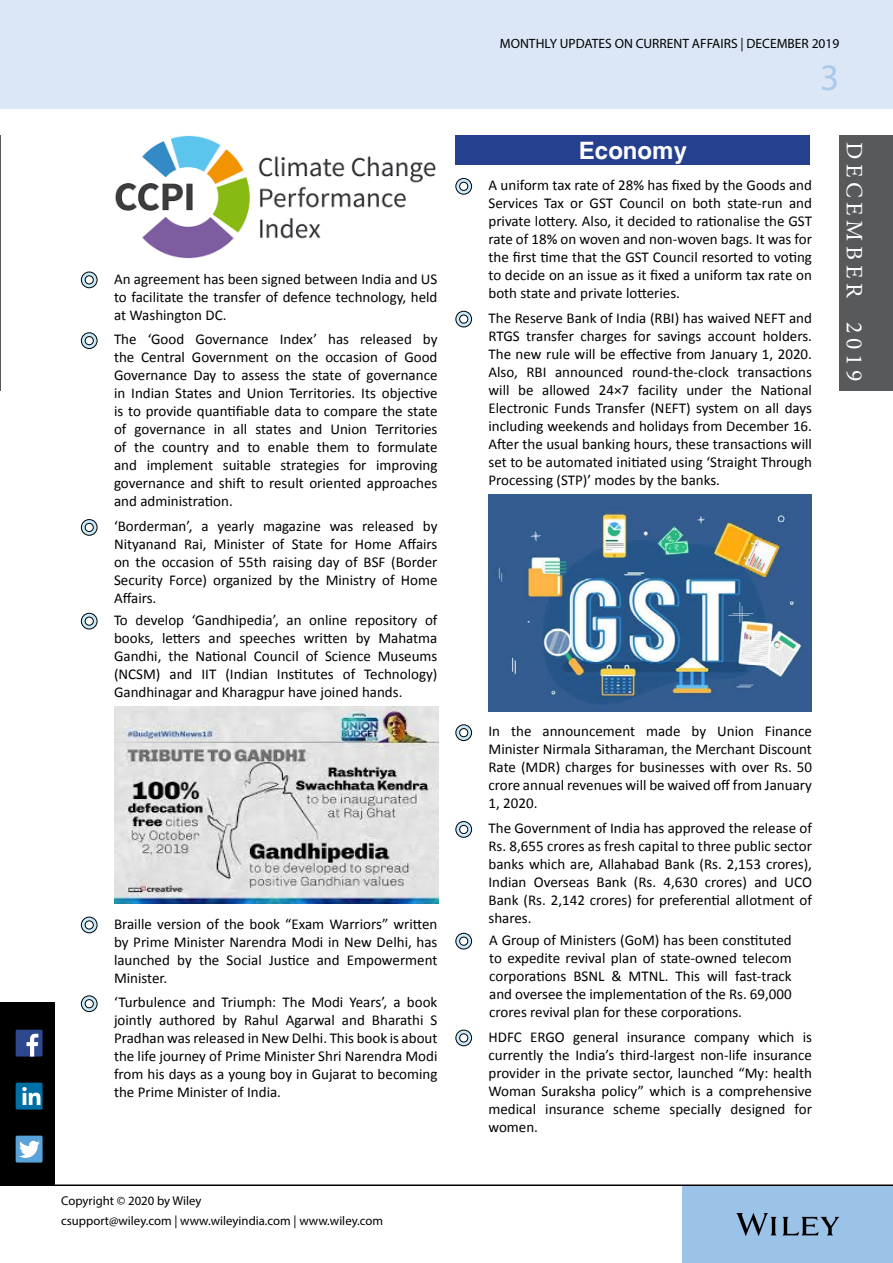
<style>
.page{position:relative;width:893px;height:1263px;background:#fff}
.page>*{position:absolute;margin:0;border:0;box-sizing:border-box;transform-origin:0 0}
.t1{font:37.5px "Myriad Pro";color:#abcaea}
.t2{font:700 24px "Helvetica";color:#fff}
.t3{font:23.55px "Minion Pro";letter-spacing:.2em;color:#fff}
.t4{font:15px/18px "Calibri";color:#000;text-align:justify}
.t5{font:13.5px "Myriad Pro";color:#000}
.t6{font:12.75px "Myriad Pro";color:#000}
</style>
<div class="page">
<div style="left:683px;top:1186px;width:210px;height:77px;background:#9bc2e7"></div>
<div style="left:1px;top:0;width:892px;height:108px;background:#dbe7f6"></div>
<svg style="left:736px;top:1213px;width:103px;height:23px"></svg>
<hr style="left:0;top:1184px;width:893px;height:2px;background:#000">
<div style="left:0;top:1002px;width:54px;height:182px;background:#000"></div>
<hr style="left:0;top:135px;width:1px;height:256px;background:#58595b">
<div style="left:839px;top:135px;width:54px;height:256px;background:#58595b"></div>
<div style="left:16px;top:1136px;width:27px;height:26px;background:#59a3da"></div>
<svg style="left:19px;top:1141px;width:21px;height:17px"></svg>
<div style="left:16px;top:1030px;width:27px;height:26px;background:#2e4890"></div>
<svg style="left:27px;top:1034px;width:11px;height:22px"></svg>
<div style="left:16px;top:1083px;width:27px;height:26px;background:#006fa5"></div>
<svg style="left:22px;top:1087px;width:18px;height:18px"></svg>
<img style="left:115px;top:135px;width:321px;height:124px">
<svg style="left:81px;top:272px;width:16px;height:16px"></svg>
<div style="left:81px;top:272px;width:16px;height:16px;border:1px solid #000;border-radius:50%"></div>
<div style="left:85px;top:276px;width:8px;height:8px;background:#fff;border-radius:50%"></div>
<div style="left:85px;top:275px;width:9px;height:9px;border:1px solid #000;border-radius:50%"></div>
<svg style="left:81px;top:333px;width:16px;height:15px"></svg>
<div style="left:81px;top:332px;width:16px;height:17px;border:1px solid #000;border-radius:50%"></div>
<div style="left:85px;top:337px;width:8px;height:8px;background:#fff;border-radius:50%"></div>
<div style="left:85px;top:336px;width:9px;height:9px;border:1px solid #000;border-radius:50%"></div>
<svg style="left:81px;top:519px;width:16px;height:16px"></svg>
<div style="left:81px;top:519px;width:16px;height:17px;border:1px solid #000;border-radius:50%"></div>
<div style="left:85px;top:523px;width:8px;height:8px;background:#fff;border-radius:50%"></div>
<div style="left:85px;top:523px;width:9px;height:9px;border:1px solid #000;border-radius:50%"></div>
<svg style="left:81px;top:613px;width:16px;height:16px"></svg>
<div style="left:81px;top:613px;width:16px;height:16px;border:1px solid #000;border-radius:50%"></div>
<div style="left:85px;top:617px;width:8px;height:8px;background:#fff;border-radius:50%"></div>
<div style="left:85px;top:617px;width:9px;height:9px;border:1px solid #000;border-radius:50%"></div>
<img style="left:114px;top:707px;width:325px;height:197px">
<svg style="left:81px;top:917px;width:16px;height:16px"></svg>
<div style="left:81px;top:917px;width:16px;height:16px;border:1px solid #000;border-radius:50%"></div>
<div style="left:85px;top:921px;width:8px;height:8px;background:#fff;border-radius:50%"></div>
<div style="left:85px;top:920px;width:9px;height:9px;border:1px solid #000;border-radius:50%"></div>
<svg style="left:81px;top:996px;width:16px;height:15px"></svg>
<div style="left:81px;top:995px;width:16px;height:17px;border:1px solid #000;border-radius:50%"></div>
<div style="left:85px;top:1000px;width:8px;height:8px;background:#fff;border-radius:50%"></div>
<div style="left:85px;top:999px;width:9px;height:9px;border:1px solid #000;border-radius:50%"></div>
<div style="left:455px;top:135px;width:355px;height:30px;background:#25408f"></div>
<svg style="left:456px;top:178px;width:16px;height:16px"></svg>
<div style="left:455px;top:178px;width:17px;height:17px;border:1px solid #000;border-radius:50%"></div>
<div style="left:460px;top:182px;width:8px;height:8px;background:#fff;border-radius:50%"></div>
<div style="left:459px;top:182px;width:9px;height:9px;border:1px solid #000;border-radius:50%"></div>
<svg style="left:456px;top:311px;width:16px;height:16px"></svg>
<div style="left:455px;top:311px;width:17px;height:16px;border:1px solid #000;border-radius:50%"></div>
<div style="left:460px;top:315px;width:8px;height:8px;background:#fff;border-radius:50%"></div>
<div style="left:459px;top:315px;width:9px;height:9px;border:1px solid #000;border-radius:50%"></div>
<img style="left:488px;top:495px;width:324px;height:217px">
<svg style="left:456px;top:725px;width:16px;height:15px"></svg>
<div style="left:455px;top:724px;width:17px;height:17px;border:1px solid #000;border-radius:50%"></div>
<div style="left:460px;top:729px;width:8px;height:8px;background:#fff;border-radius:50%"></div>
<div style="left:459px;top:728px;width:9px;height:9px;border:1px solid #000;border-radius:50%"></div>
<svg style="left:456px;top:821px;width:16px;height:16px"></svg>
<div style="left:455px;top:821px;width:17px;height:17px;border:1px solid #000;border-radius:50%"></div>
<div style="left:460px;top:825px;width:8px;height:8px;background:#fff;border-radius:50%"></div>
<div style="left:459px;top:825px;width:9px;height:9px;border:1px solid #000;border-radius:50%"></div>
<svg style="left:456px;top:933px;width:16px;height:16px"></svg>
<div style="left:455px;top:933px;width:17px;height:16px;border:1px solid #000;border-radius:50%"></div>
<div style="left:460px;top:937px;width:8px;height:8px;background:#fff;border-radius:50%"></div>
<div style="left:459px;top:937px;width:9px;height:9px;border:1px solid #000;border-radius:50%"></div>
<svg style="left:456px;top:1030px;width:16px;height:16px"></svg>
<div style="left:455px;top:1030px;width:17px;height:16px;border:1px solid #000;border-radius:50%"></div>
<div style="left:460px;top:1034px;width:8px;height:8px;background:#fff;border-radius:50%"></div>
<div style="left:459px;top:1033px;width:9px;height:9px;border:1px solid #000;border-radius:50%"></div>
<p class="t4" style="left:114px;top:270px;width:325px">An agreement has been signed between India and US to facilitate the transfer of defence technology, held at Washington DC.</p>
<p class="t4" style="left:114px;top:330px;width:325px">The ‘Good Governance Index’ has released by the Central Government on the occasion of Good Governance Day to assess the state of governance in Indian States and Union Territories. Its objective is to provide quantifiable data to compare the state of governance in all states and Union Territories of the country and to enable them to formulate and implement suitable strategies for improving governance and shift to result oriented approaches and administration.</p>
<p class="t4" style="left:114px;top:517px;width:325px">‘Borderman’, a yearly magazine was released by Nityanand Rai, Minister of State for Home Affairs on the occasion of 55th raising day of BSF (Border Security Force) organized by the Ministry of Home Affairs.</p>
<p class="t4" style="left:114px;top:611px;width:325px">To develop ‘Gandhipedia’, an online repository of books, letters and speeches written by Mahatma Gandhi, the National Council of Science Museums (NCSM) and IIT (Indian Institutes of Technology)<br>Gandhinagar and Kharagpur have joined hands.</p>
<p class="t4" style="left:114px;top:915px;width:325px">Braille version of the book “Exam Warriors” written by Prime Minister Narendra Modi in New Delhi, has launched by the Social Justice and Empowerment Minister.</p>
<p class="t4" style="left:114px;top:993px;width:325px">‘Turbulence and Triumph: The Modi Years’, a book jointly authored by Rahul Agarwal and Bharathi S Pradhan was released in New Delhi. This book is about the life journey of Prime Minister Shri Narendra Modi from his days as a young boy in Gujarat to becoming the Prime Minister of India.</p>
<p class="t6" style="left:61px;top:1193px;width:142px">Copyright © 2020 by Wiley</p>
<p class="t6" style="left:61px;top:1212px;width:323px">csupport@wiley.com | www.wileyindia.com | www.wiley.com</p>
<p class="t5" style="left:500px;top:35px;width:341px">MONTHLY UPDATES ON CURRENT AFFAIRS | DECEMBER 2019</p>
<h1 class="t1" style="left:820px;top:54px;width:21px">3</h1>
<h2 class="t2" style="left:579px;top:135px;width:110px">Economy</h2>
<p class="t4" style="left:488px;top:176px;width:325px">A uniform tax rate of 28% has fixed by the Goods and Services Tax or GST Council on both state-run and private lottery. Also, it decided to rationalise the GST rate of 18% on woven and non-woven bags. It was for the first time that the GST Council resorted to voting to decide on an issue as it fixed a uniform tax rate on both state and private lotteries.</p>
<p class="t4" style="left:488px;top:309px;width:325px">The Reserve Bank of India (RBI) has waived NEFT and RTGS transfer charges for savings account holders.<br>The new rule will be effective from January 1, 2020.<br>Also, RBI announced round-the-clock transactions will be allowed 24×7 facility under the National Electronic Funds Transfer (NEFT) system on all days including weekends and holidays from December 16.<br>After the usual banking hours, these transactions will set to be automated initiated using ‘Straight Through Processing (STP)’ modes by the banks.</p>
<h3 class="t3" style="left:870px;top:142px;width:241px;rotate:90deg">DECEMBER 2019</h3>
<p class="t4" style="left:488px;top:722px;width:325px">In the announcement made by Union Finance Minister Nirmala Sitharaman, the Merchant Discount Rate (MDR) charges for businesses with over Rs. 50 crore annual revenues will be waived off from January 1, 2020.</p>
<p class="t4" style="left:488px;top:819px;width:325px">The Government of India has approved the release of Rs. 8,655 crores as fresh capital to three public sector banks which are, Allahabad Bank (Rs. 2,153 crores), Indian Overseas Bank (Rs. 4,630 crores) and UCO Bank (Rs. 2,142 crores) for preferential allotment of shares.</p>
<p class="t4" style="left:489px;top:931px;width:304px">A Group of Ministers (GoM) has been constituted to expedite revival plan of state-owned telecom corporations BSNL &amp; MTNL. This will fast-track and oversee the implementation of the Rs. 69,000 crores revival plan for these corporations.</p>
<p class="t4" style="left:488px;top:1028px;width:325px">HDFC ERGO general insurance company which is currently the India’s third-largest non-life insurance provider in the private sector, launched “My: health Woman Suraksha policy” which is a comprehensive medical insurance scheme specially designed for women.</p>
</div>
